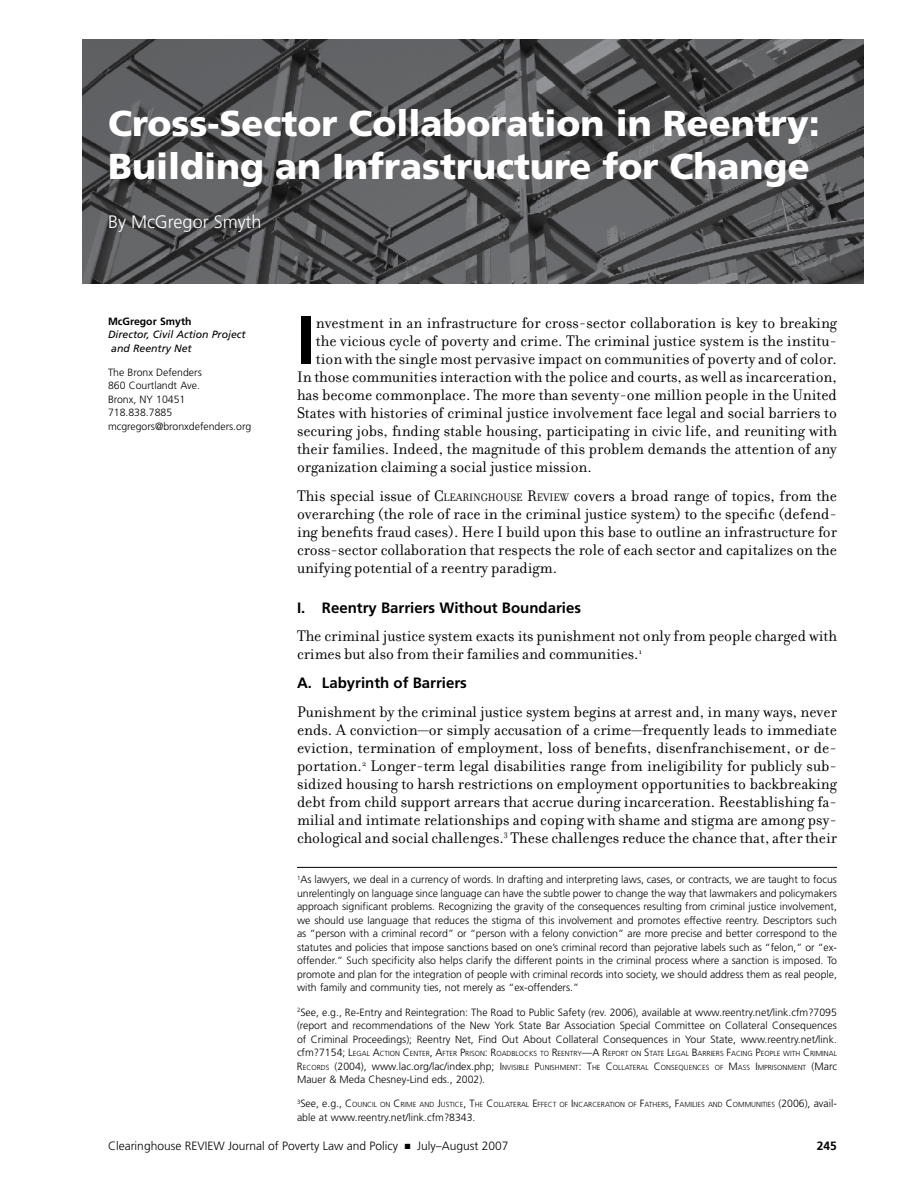
<style>
.page{position:relative;width:918px;height:1188px;background:#fff}
.page>*{position:absolute;margin:0;border:0;box-sizing:border-box;transform-origin:0 0}
.t1{font:700 68.1px "Frutiger";color:#000}
.t2{font:900 36px/43.2px "Frutiger";color:#fff}
.t3{font:300 18px "Frutiger";color:#fff}
.t4{font:16.5px/18px "Filosofia";color:#000;text-align:justify}
.t5{font:700 15px "Frutiger";color:#000}
.t6{font:300 12px "Frutiger";color:#000}
.t7{font:700 12px "Frutiger";color:#000}
.t8{font:300 10.5px/13.5px "Frutiger";color:#000;text-align:justify}
.t9{font:italic 10.5px "Frutiger";color:#000}
.t10{font:700 10.5px "Frutiger";color:#000}
.t11{font:300 7.35px/13.5px "Frutiger";color:#000}
.s1{font-style:inherit}
.s2{font-size:11.55px}
.s3{font-size:10.5px}
</style>
<div class="page">
<img style="left:82px;top:39px;width:782px;height:245px">
<hr style="left:297px;top:867px;width:540px;height:1px;background:#000">
<p class="t2" style="left:108px;top:101px;width:713px">Cross-Sector Collaboration in Reentry:<br>Building an Infrastructure for Change</p>
<p class="t3" style="left:108px;top:211px;width:155px">By McGregor Smyth</p>
<p class="t10" style="left:108px;top:315px;width:85px">McGregor Smyth</p>
<p class="t9" style="left:108px;top:328px;width:139px">Director, Civil Action Project</p>
<p class="t9" style="left:111px;top:342px;width:82px">and Reentry Net</p>
<p class="t8" style="left:108px;top:366px;width:145px;text-align:left">The Bronx Defenders<br>860 Courtlandt Ave.<br>Bronx, NY 10451<br>718.838.7885 mcgregors@bronxdefenders.org</p>
<p class="t1" style="left:297px;top:301px;width:20px">I</p>
<p class="t4" style="left:316px;top:314px;width:523px">nvestment in an infrastructure for cross-sector collaboration is key to breaking</p>
<p class="t4" style="left:316px;top:332px;width:523px">the vicious cycle of poverty and crime. The criminal justice system is the institu-</p>
<p class="t4" style="left:316px;top:350px;width:523px">tion with the single most pervasive impact on communities of poverty and of color.</p>
<p class="t4" style="left:297px;top:368px;width:541px">In those communities interaction with the police and courts, as well as incarceration,</p>
<p class="t4" style="left:297px;top:386px;width:541px">has become commonplace. The more than seventy-one million people in the United</p>
<p class="t4" style="left:297px;top:404px;width:541px">States with histories of criminal justice involvement face legal and social barriers to</p>
<p class="t4" style="left:297px;top:422px;width:542px">securing jobs, finding stable housing, participating in civic life, and reuniting with</p>
<p class="t4" style="left:297px;top:440px;width:541px">their families. Indeed, the magnitude of this problem demands the attention of any</p>
<p class="t4" style="left:297px;top:458px;width:296px">organization claiming a social justice mission.</p>
<p class="t4" style="left:297px;top:487px;width:542px">This special issue of <span class="s1">C</span><span class="s2">LEARINGHOUSE</span> <span class="s1">R</span><span class="s2">EVIEW</span> covers a broad range of topics, from the overarching (the role of race in the criminal justice system) to the specific (defend&shy;ing benefits fraud cases). Here I build upon this base to outline an infrastructure for cross-sector collaboration that respects the role of each sector and capitalizes on the unifying potential of a reentry paradigm.</p>
<p class="t5" style="left:297px;top:599px;width:286px">I. Reentry Barriers Without Boundaries</p>
<p class="t4" style="left:297px;top:628px;width:542px">The criminal justice system exacts its punishment not only from people charged with crimes but also from their families and communities.<sup>1</sup></p>
<p class="t5" style="left:297px;top:674px;width:171px">A. Labyrinth of Barriers</p>
<p class="t4" style="left:297px;top:703px;width:542px">Punishment by the criminal justice system begins at arrest and, in many ways, never ends. A conviction—or simply accusation of a crime—frequently leads to immediate eviction, termination of employment, loss of benefits, disenfranchisement, or de&shy;portation.<sup>2</sup> Longer-term legal disabilities range from ineligibility for publicly sub&shy;sidized housing to harsh restrictions on employment opportunities to backbreaking debt from child support arrears that accrue during incarceration. Reestablishing fa&shy;milial and intimate relationships and coping with shame and stigma are among psy&shy;chological and social challenges.<sup>3</sup> These challenges reduce the chance that, after their</p>
<p class="t8" style="left:297px;top:873px;width:542px"><sup>1</sup>As lawyers, we deal in a currency of words. In drafting and interpreting laws, cases, or contracts, we are taught to focus unrelentingly on language since language can have the subtle power to change the way that lawmakers and policymakers approach significant problems. Recognizing the gravity of the consequences resulting from criminal justice involvement, we should use language that reduces the stigma of this involvement and promotes effective reentry. Descriptors such as “person with a criminal record” or “person with a felony conviction” are more precise and better correspond to the statutes and policies that impose sanctions based on one’s criminal record than pejorative labels such as “felon,” or “ex&shy;offender.” Such specificity also helps clarify the different points in the criminal process where a sanction is imposed. To promote and plan for the integration of people with criminal records into society, we should address them as real people, with family and community ties, not merely as “ex-offenders.”</p>
<p class="t8" style="left:297px;top:1005px;width:541px"><sup>2</sup>See, e.g., Re-Entry and Reintegration: The Road to Public Safety (rev. 2006), available at www.reentry.net/link.cfm?7095 (report and recommendations of the New York State Bar Association Special Committee on Collateral Consequences of Criminal Proceedings); Reentry Net, Find Out About Collateral Consequences in Your State, www.reentry.net/link.</p>
<p class="t11" style="left:297px;top:1047px;width:542px"><span class="s3">cfm?7154; L</span>egal <span class="s3">A</span>ction <span class="s3">C</span> enter<span class="s3">, A</span>fter <span class="s3">P</span>rison<span class="s3">: R</span>oadblocks to <span class="s3">R</span>eentry<span class="s3">—A R</span>eport on <span class="s3">S</span>tate <span class="s3">L</span>egal <span class="s3">B</span>arriers <span class="s3">F</span>acing <span class="s3">P</span>eople with <span class="s3">C</span> rimi nal<br><span class="s3">R</span>ecords <span class="s3">(2004), www.lac.org/lac/index.php; I</span>nvisible <span class="s3">P</span>unishm ent<span class="s3">: T</span>h e <span class="s3">C</span> ollateral <span class="s3">C</span> onsequences of <span class="s3">M</span>ass <span class="s3">I</span>mprisonm ent <span class="s3">(Marc</span></p>
<p class="t8" style="left:297px;top:1073px;width:190px">Mauer &amp; Meda Chesney-Lind eds., 2002).</p>
<p class="t11" style="left:297px;top:1098px;width:541px"><sup>3</sup><span class="s3">See, e.g., C</span> ouncil on <span class="s3">C</span> rim e and <span class="s3">J</span>ustice<span class="s3">, T</span>h e <span class="s3">C</span> ollateral <span class="s3">E</span>ffect of <span class="s3">I</span>ncarceration of <span class="s3">F</span>ath ers<span class="s3">, F</span>amilies and <span class="s3">C</span> omm unities <span class="s3">(2006), avail-</span></p>
<p class="t8" style="left:297px;top:1110px;width:180px">able at www.reentry.net/link.cfm?8343.</p>
<p class="t6" style="left:108px;top:1139px;width:402px">Clearinghouse REVIEW Journal of Poverty Law and Policy ■ July–August 2007</p>
<p class="t7" style="left:817px;top:1139px;width:22px">245</p>
</div>
